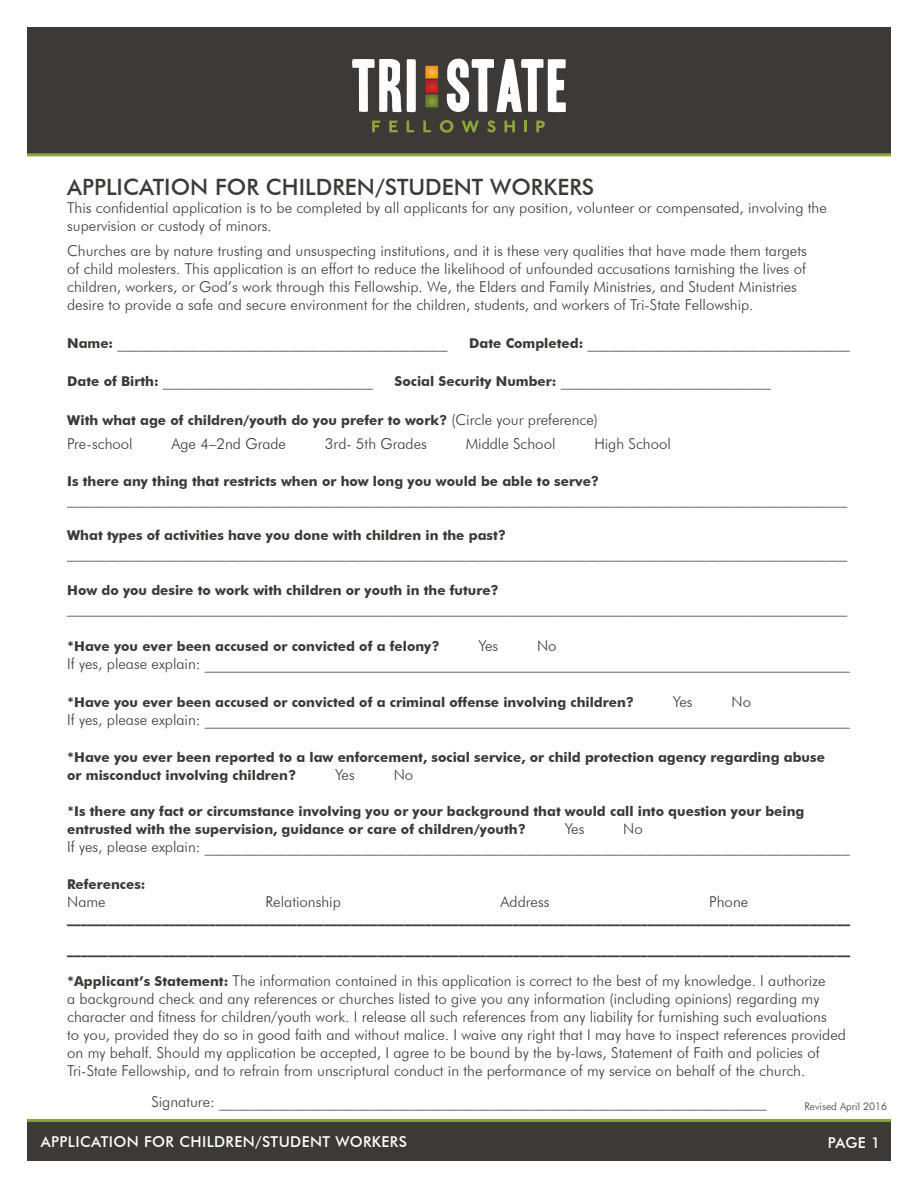
<style>
.page{position:relative;width:918px;height:1188px;background:#fff}
.page>*{position:absolute;margin:0;border:0;box-sizing:border-box;transform-origin:0 0}
.t1{font:500 22.5px "Futura BT";color:#3d3936}
.t2{font:300 15px/18px "Futura BT";color:#3d3936}
.t3{font:500 15px "Futura BT";letter-spacing:.025em;color:#fff}
.t4{font:700 13.5px/18px "Futura BT";color:#3d3936}
.t5{font:300 10.5px "Futura BT";color:#3d3936}
.s1{font-weight:700;font-size:13.5px}
.s2{font-weight:300;font-size:15px}
</style>
<div class="page">
<div style="left:27px;top:1121px;width:864px;height:40px;background:#3d3936"></div>
<div style="left:27px;top:27px;width:864px;height:126px;background:#3d3936"></div>
<hr style="left:27px;top:153px;width:864px;height:3px;background:#8ca63c">
<svg style="left:372px;top:121px;width:8px;height:11px"></svg>
<svg style="left:389px;top:121px;width:9px;height:11px"></svg>
<svg style="left:407px;top:121px;width:7px;height:11px"></svg>
<svg style="left:423px;top:121px;width:8px;height:11px"></svg>
<svg style="left:440px;top:120px;width:13px;height:13px"></svg>
<svg style="left:462px;top:121px;width:17px;height:11px"></svg>
<svg style="left:487px;top:120px;width:9px;height:13px"></svg>
<svg style="left:504px;top:121px;width:11px;height:11px"></svg>
<svg style="left:524px;top:121px;width:3px;height:11px"></svg>
<svg style="left:536px;top:121px;width:9px;height:11px"></svg>
<svg style="left:425px;top:66px;width:13px;height:41px"></svg>
<svg style="left:352px;top:59px;width:64px;height:53px"></svg>
<svg style="left:447px;top:59px;width:119px;height:53px"></svg>
<hr style="left:27px;top:1119px;width:864px;height:3px;background:#8ca63c">
<p class="t1" style="left:67px;top:174px;width:529px">APPLICATION FOR CHILDREN/STUDENT WORKERS</p>
<p class="t2" style="left:67px;top:199px;width:761px">This confidential application is to be completed by all applicants for any position, volunteer or compensated, involving the supervision or custody of minors.</p>
<p class="t2" style="left:67px;top:242px;width:741px">Churches are by nature trusting and unsuspecting institutions, and it is these very qualities that have made them targets of child molesters. This application is an effort to reduce the likelihood of unfounded accusations tarnishing the lives of children, workers, or God’s work through this Fellowship. We, the Elders and Family Ministries, and Student Ministries desire to provide a safe and secure environment for the children, students, and workers of Tri-State Fellowship.</p>
<p class="t2" style="left:67px;top:334px;width:382px"><span class="s1">Name:</span> ____________________________________________</p>
<p class="t2" style="left:469px;top:334px;width:382px"><span class="s1">Date Completed:</span> ___________________________________</p>
<p class="t2" style="left:67px;top:372px;width:307px"><span class="s1">Date of Birth:</span> ____________________________</p>
<p class="t2" style="left:395px;top:372px;width:378px"><span class="s1">Social Security Number:</span> ____________________________</p>
<p class="t4" style="left:67px;top:411px;width:532px">With what age of children/youth do you prefer to work? <span class="s2">(Circle your preference)</span></p>
<p class="t2" style="left:67px;top:435px;width:67px">Pre-school</p>
<p class="t2" style="left:172px;top:435px;width:116px">Age 4–2nd Grade</p>
<p class="t2" style="left:325px;top:435px;width:103px">3rd- 5th Grades</p>
<p class="t2" style="left:466px;top:435px;width:91px">Middle School</p>
<p class="t2" style="left:594px;top:435px;width:78px">High School</p>
<p class="t4" style="left:67px;top:472px;width:533px">Is there any thing that restricts when or how long you would be able to serve?</p>
<p class="t2" style="left:67px;top:489px;width:781px">________________________________________________________________________________________________________</p>
<p class="t4" style="left:67px;top:526px;width:440px">What types of activities have you done with children in the past?</p>
<p class="t2" style="left:67px;top:544px;width:781px">________________________________________________________________________________________________________</p>
<p class="t4" style="left:67px;top:581px;width:433px">How do you desire to work with children or youth in the future?</p>
<p class="t2" style="left:67px;top:598px;width:781px">________________________________________________________________________________________________________</p>
<p class="t4" style="left:67px;top:637px;width:374px">*Have you ever been accused or convicted of a felony?</p>
<p class="t2" style="left:478px;top:637px;width:21px">Yes</p>
<p class="t2" style="left:537px;top:637px;width:21px">No</p>
<p class="t2" style="left:67px;top:655px;width:784px">If yes, please explain: ______________________________________________________________________________________</p>
<p class="t4" style="left:67px;top:693px;width:568px">*Have you ever been accused or convicted of a criminal offense involving children?</p>
<p class="t2" style="left:673px;top:693px;width:21px">Yes</p>
<p class="t2" style="left:732px;top:693px;width:21px">No</p>
<p class="t2" style="left:67px;top:711px;width:784px">If yes, please explain: ______________________________________________________________________________________</p>
<p class="t4" style="left:67px;top:748px;width:759px">*Have you ever been reported to a law enforcement, social service, or child protection agency regarding abuse or misconduct involving children?</p>
<p class="t2" style="left:335px;top:765px;width:21px">Yes</p>
<p class="t2" style="left:394px;top:765px;width:21px">No</p>
<p class="t4" style="left:67px;top:802px;width:739px">*Is there any fact or circumstance involving you or your background that would call into question your being entrusted with the supervision, guidance or care of children/youth?</p>
<p class="t2" style="left:565px;top:820px;width:21px">Yes</p>
<p class="t2" style="left:623px;top:820px;width:21px">No</p>
<p class="t2" style="left:67px;top:838px;width:784px">If yes, please explain: ______________________________________________________________________________________</p>
<p class="t4" style="left:67px;top:875px;width:80px">References:</p>
<p class="t2" style="left:67px;top:892px;width:40px">Name</p>
<p class="t2" style="left:266px;top:892px;width:77px">Relationship</p>
<p class="t2" style="left:501px;top:892px;width:50px">Address</p>
<p class="t2" style="left:709px;top:892px;width:40px">Phone</p>
<p class="t4" style="left:67px;top:909px;width:784px">____________________________________________________________________________________________________________________</p>
<p class="t4" style="left:67px;top:940px;width:784px">____________________________________________________________________________________________________________________</p>
<p class="t2" style="left:67px;top:971px;width:780px"><span class="s1">*Applicant’s Statement:</span> The information contained in this application is correct to the best of my knowledge. I authorize<br>a background check and any references or churches listed to give you any information (including opinions) regarding my character and fitness for children/youth work. I release all such references from any liability for furnishing such evaluations<br>to you, provided they do so in good faith and without malice. I waive any right that I may have to inspect references provided on my behalf. Should my application be accepted, I agree to be bound by the by-laws, Statement of Faith and policies of Tri-State Fellowship, and to refrain from unscriptural conduct in the performance of my service on behalf of the church.</p>
<p class="t2" style="left:151px;top:1093px;width:617px">Signature: _________________________________________________________________________</p>
<p class="t3" style="left:828px;top:1133px;width:54px">PAGE 1</p>
<p class="t5" style="left:805px;top:1099px;width:84px">Revised April 2016</p>
<p class="t3" style="left:41px;top:1132px;width:368px">APPLICATION FOR CHILDREN/STUDENT WORKERS</p>
</div>
